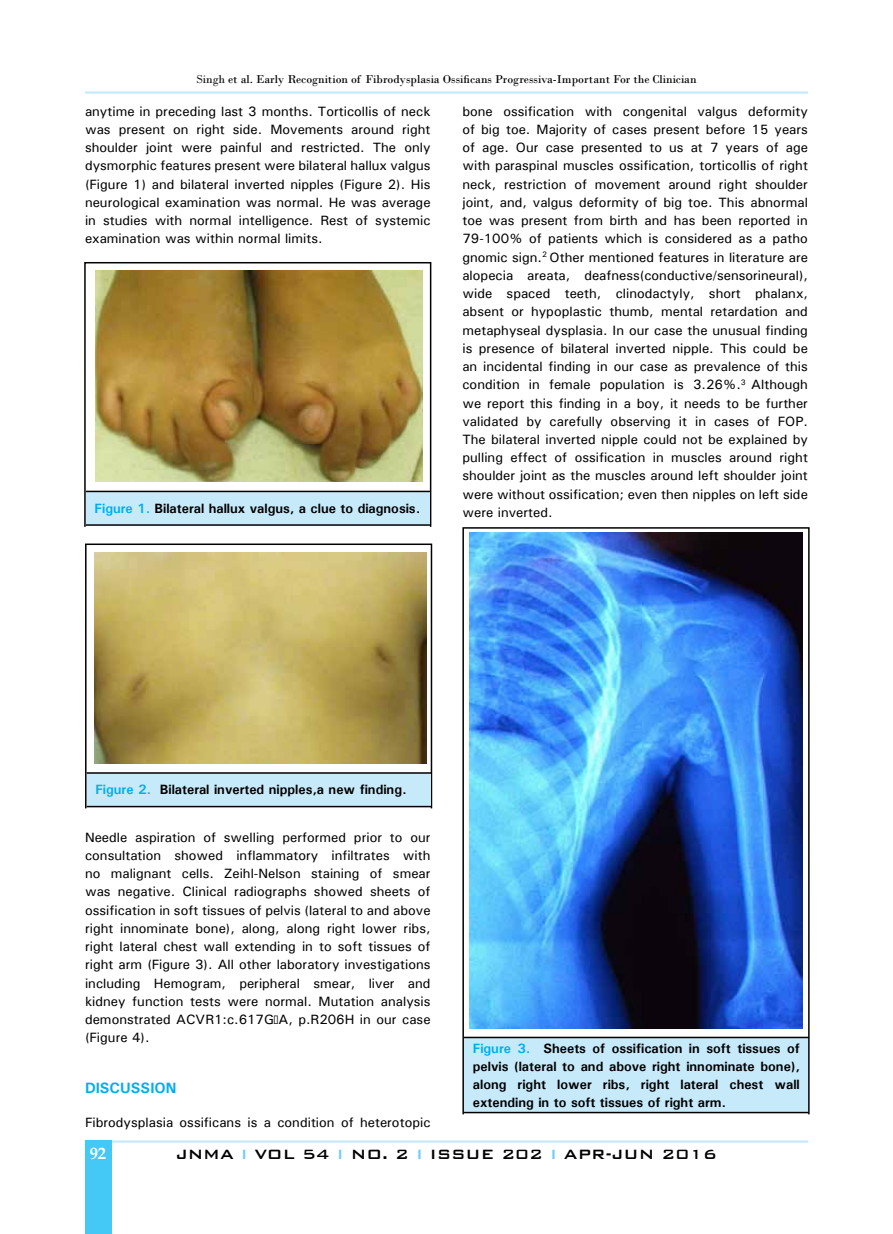
<style>
.page{position:relative;width:893px;height:1234px;background:#fff}
.page>*{position:absolute;margin:0;border:0;box-sizing:border-box;transform-origin:0 0}
.t1{font:500 18px "Bank Gothic BT";color:#000}
.t2{font:700 16.5px "Book Antiqua";color:#fff}
.t3{font:700 15px "Univers";color:#00aeef}
.t4{font:500 13.5px/18.3px "Univers";color:#000;text-align:justify}
.t5{font:700 13.5px/18px "Univers";color:#000;text-align:justify}
.t6{font:12px "Bodoni";color:#000}
.s1{color:#111}
.s2{color:#00aeef}
.s3{color:#6dcff6}
</style>
<div class="page">
<hr style="left:85px;top:91px;width:723px;height:3px;background:#c7eafb">
<hr style="left:85px;top:1140px;width:723px;height:2px;background:#c7eafb">
<div style="left:85px;top:1140px;width:27px;height:93px;background:#44c8f5"></div>
<div style="left:84px;top:262px;width:347px;height:265px;border:2px solid #000"></div>
<div style="left:87px;top:491px;width:343px;height:34px;background:#c7eafb"></div>
<hr style="left:86px;top:490px;width:344px;height:2px;background:#000">
<hr style="left:86px;top:524px;width:344px;height:1px;background:#000">
<img style="left:95px;top:270px;width:327px;height:211px">
<div style="left:85px;top:543px;width:347px;height:266px;border:2px solid #000"></div>
<div style="left:87px;top:772px;width:344px;height:34px;background:#c7eafb"></div>
<hr style="left:87px;top:772px;width:344px;height:1px;background:#000">
<hr style="left:87px;top:805px;width:344px;height:2px;background:#000">
<img style="left:95px;top:552px;width:331px;height:211px">
<div style="left:462px;top:527px;width:348px;height:587px;border:2px solid #000"></div>
<div style="left:465px;top:1037px;width:343px;height:75px;background:#c7eafb"></div>
<hr style="left:464px;top:1036px;width:345px;height:1px;background:#000">
<hr style="left:464px;top:1111px;width:345px;height:1px;background:#000">
<img style="left:470px;top:532px;width:333px;height:496px">
<p class="t6" style="left:196px;top:72px;width:502px"><span class="s1">Singh</span> et al. Early Recognition of Fibrodysplasia Ossificans Progressiva-Important For the Clinician</p>
<p class="t4" style="left:85px;top:102px;width:347px">anytime in preceding last 3 months. Torticollis of neck was present on right side. Movements around right shoulder joint were painful and restricted. The only dysmorphic features present were bilateral hallux valgus (Figure 1) and bilateral inverted nipples (Figure 2). His neurological examination was normal. He was average in studies with normal intelligence. Rest of systemic examination was within normal limits.</p>
<p class="t5" style="left:95px;top:499px;width:327px"><span class="s2">Figure 1.</span> Bilateral hallux valgus, a clue to diagnosis.</p>
<p class="t4" style="left:462px;top:102px;width:347px">bone ossification with congenital valgus deformity of big toe. Majority of cases present before 15 years of age. Our case presented to us at 7 years of age with paraspinal muscles ossification, torticollis of right neck, restriction of movement around right shoulder joint, and, valgus deformity of big toe. This abnormal toe was present from birth and has been reported in 79-100% of patients which is considered as a patho gnomic sign.<sup>2</sup> Other mentioned features in literature are alopecia areata, deafness(conductive/sensorineural), wide spaced teeth, clinodactyly, short phalanx, absent or hypoplastic thumb, mental retardation and metaphyseal dysplasia. In our case the unusual finding is presence of bilateral inverted nipple. This could be an incidental finding in our case as prevalence of this condition in female population is 3.26%.<sup>3</sup> Although we report this finding in a boy, it needs to be further validated by carefully observing it in cases of FOP.<br>The bilateral inverted nipple could not be explained by pulling effect of ossification in muscles around right shoulder joint as the muscles around left shoulder joint were without ossification; even then nipples on left side were inverted.</p>
<p class="t5" style="left:95px;top:780px;width:313px"><span class="s2">Figure 2.</span> Bilateral inverted nipples,a new finding.</p>
<p class="t4" style="left:85px;top:827px;width:347px">Needle aspiration of swelling performed prior to our consultation showed inflammatory infiltrates with no malignant cells. Zeihl-Nelson staining of smear was negative. Clinical radiographs showed sheets of ossification in soft tissues of pelvis (lateral to and above right innominate bone), along, along right lower ribs, right lateral chest wall extending in to soft tissues of right arm (Figure 3). All other laboratory investigations including Hemogram, peripheral smear, liver and kidney function tests were normal. Mutation analysis demonstrated ACVR1:c.617G→A, p.R206H in our case (Figure 4).</p>
<p class="t3" style="left:85px;top:1078px;width:93px">DISCUSSION</p>
<p class="t4" style="left:85px;top:1112px;width:347px">Fibrodysplasia ossificans is a condition of heterotopic</p>
<p class="t5" style="left:473px;top:1038px;width:328px"><span class="s2">Figure 3.</span> Sheets of ossification in soft tissues of pelvis (lateral to and above right innominate bone), along right lower ribs, right lateral chest wall extending in to soft tissues of right arm.</p>
<p class="t2" style="left:90px;top:1142px;width:18px">92</p>
<h1 class="t1" style="left:176px;top:1143px;width:543px">JNMA <span class="s3">I</span> VOL 54 <span class="s3">I</span> NO. 2 <span class="s3">I</span> ISSUE 202 <span class="s3">I</span> APR-JUN 2016</h1>
</div>
